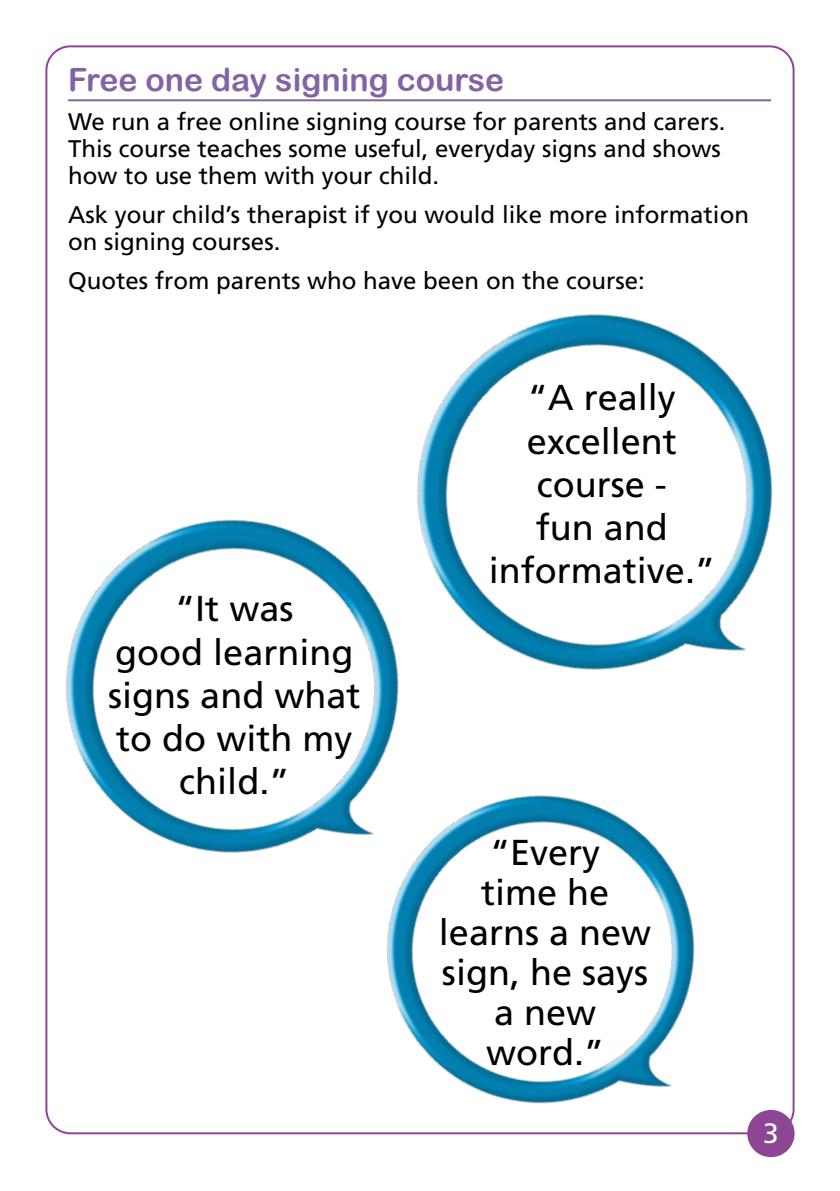
<style>
.page{position:relative;width:840px;height:1191px;background:#fff}
.page>*{position:absolute;margin:0;border:0;box-sizing:border-box;transform-origin:0 0}
.subheaders{font:36px/43.2px "Frutiger LT Std";color:#000;text-align:center}
.subheaders-2{font:32px "Arial Rounded MT Bold";color:#8264a6}
.t1{font:28px "Frutiger LT Std";color:#fff}
.t2{font:24px/27.2px "Frutiger LT Std";color:#000}
</style>
<div class="page">
<hr style="left:68px;top:99px;width:702px;height:2px;background:#8264a6">
<img style="left:425px;top:229px;width:370px;height:557px">
<img style="left:65px;top:440px;width:441px;height:413px">
<img style="left:314px;top:721px;width:480px;height:437px">
<div style="left:747px;top:1110px;width:46px;height:46px;background:#8c4694;border-radius:50%"></div>
<div style="left:746px;top:1109px;width:48px;height:48px;border:2px solid #8c4694;border-radius:50%"></div>
<p class="subheaders-2" style="left:68px;top:61px;width:437px">Free one day signing course</p>
<p class="t2" style="left:68px;top:108px;width:658px">We run a free online signing course for parents and carers.<br>This course teaches some useful, everyday signs and shows how to use them with your child.</p>
<p class="t2" style="left:68px;top:201px;width:682px">Ask your child’s therapist if you would like more information on signing courses.</p>
<p class="t2" style="left:68px;top:267px;width:578px">Quotes from parents who have been on the course:</p>
<p class="subheaders" style="left:175px;top:587px;width:120px">“It was</p>
<p class="subheaders" style="left:115px;top:631px;width:240px">good learning</p>
<p class="subheaders" style="left:108px;top:674px;width:254px">signs and what</p>
<p class="subheaders" style="left:116px;top:717px;width:238px">to do with my child.”</p>
<p class="subheaders" style="left:527px;top:376px;width:150px">“A really</p>
<p class="subheaders" style="left:526px;top:419px;width:152px">excellent</p>
<p class="subheaders" style="left:536px;top:463px;width:131px">course -</p>
<p class="subheaders" style="left:488px;top:506px;width:228px">fun and informative.”</p>
<p class="subheaders" style="left:489px;top:831px;width:112px">“Every</p>
<p class="subheaders" style="left:480px;top:871px;width:130px">time he</p>
<p class="subheaders" style="left:438px;top:911px;width:214px">learns a new</p>
<p class="subheaders" style="left:441px;top:951px;width:208px">sign, he says</p>
<p class="subheaders" style="left:494px;top:991px;width:104px">a new</p>
<p class="subheaders" style="left:486px;top:1031px;width:120px">word.”</p>
<p class="t1" style="left:738px;top:1123px;width:41px">3 3</p>
</div>
